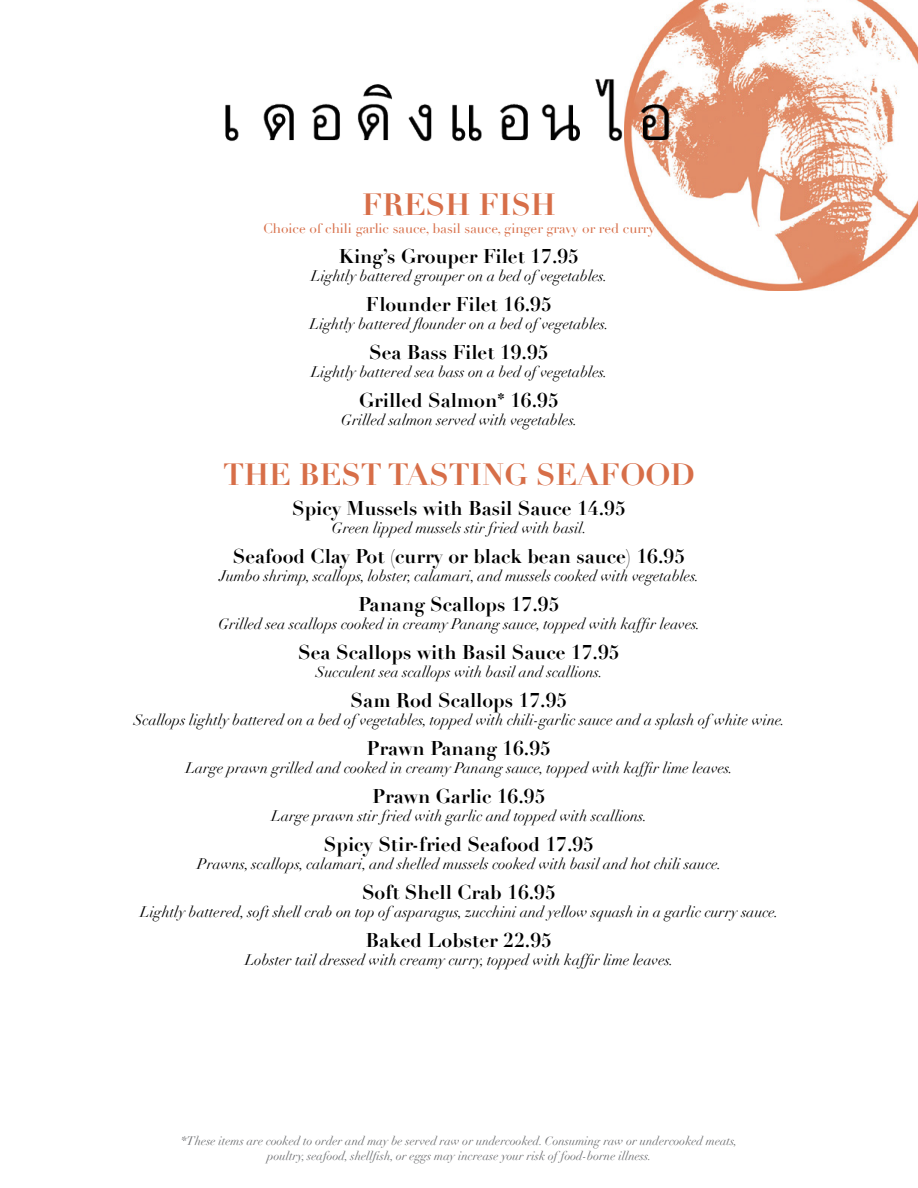
<style>
.page{position:relative;width:918px;height:1188px;background:#fff}
.page>*{position:absolute;margin:0;border:0;box-sizing:border-box;transform-origin:0 0}
.t1{font:700 30px "Didot";color:#d76e48}
.t2{font:700 19.5px "Didot";color:#000}
.t3{font:italic 15px "Didot";color:#000}
.t4{font:13.5px "Didot";color:#d76e48}
.t5{font:italic 12px/15px "Didot";color:#6d6e71;text-align:center}
</style>
<div class="page">
<img style="left:627px;top:0;width:291px;height:291px">
<img style="left:225px;top:77px;width:472px;height:85px">
<h1 class="t1" style="left:362px;top:186px;width:195px">FRESH FISH</h1>
<p class="t4" style="left:263px;top:220px;width:393px">Choice of chili garlic sauce, basil sauce, ginger gravy or red curry</p>
<h2 class="t2" style="left:339px;top:244px;width:242px">King’s Grouper Filet 17.95</h2>
<p class="t3" style="left:311px;top:267px;width:298px">Lightly battered grouper on a bed of vegetables.</p>
<h2 class="t2" style="left:366px;top:292px;width:188px">Flounder Filet 16.95</h2>
<p class="t3" style="left:310px;top:315px;width:300px">Lightly battered flounder on a bed of vegetables.</p>
<h2 class="t2" style="left:369px;top:340px;width:181px">Sea Bass Filet 19.95</h2>
<p class="t3" style="left:311px;top:363px;width:298px">Lightly battered sea bass on a bed of vegetables.</p>
<h2 class="t2" style="left:359px;top:388px;width:201px">Grilled Salmon<sup>*</sup> 16.95</h2>
<p class="t3" style="left:341px;top:411px;width:238px">Grilled salmon served with vegetables.</p>
<h1 class="t1" style="left:223px;top:456px;width:473px">THE BEST TASTING SEAFOOD</h1>
<h2 class="t2" style="left:292px;top:496px;width:335px">Spicy Mussels with Basil Sauce 14.95</h2>
<p class="t3" style="left:332px;top:519px;width:256px">Green lipped mussels stir fried with basil.</p>
<h2 class="t2" style="left:233px;top:544px;width:454px">Seafood Clay Pot (curry or black bean sauce) 16.95</h2>
<p class="t3" style="left:220px;top:567px;width:481px">Jumbo shrimp, scallops, lobster, calamari, and mussels cooked with vegetables.</p>
<h2 class="t2" style="left:358px;top:592px;width:203px">Panang Scallops 17.95</h2>
<p class="t3" style="left:218px;top:615px;width:484px">Grilled sea scallops cooked in creamy Panang sauce, topped with kaffir leaves.</p>
<h2 class="t2" style="left:298px;top:640px;width:323px">Sea Scallops with Basil Sauce 17.95</h2>
<p class="t3" style="left:316px;top:663px;width:288px">Succulent sea scallops with basil and scallions.</p>
<h2 class="t2" style="left:351px;top:688px;width:218px">Sam Rod Scallops 17.95</h2>
<p class="t3" style="left:134px;top:711px;width:653px">Scallops lightly battered on a bed of vegetables, topped with chili-garlic sauce and a splash of white wine.</p>
<h2 class="t2" style="left:367px;top:736px;width:186px">Prawn Panang 16.95</h2>
<p class="t3" style="left:186px;top:759px;width:549px">Large prawn grilled and cooked in creamy Panang sauce, topped with kaffir lime leaves.</p>
<h2 class="t2" style="left:372px;top:784px;width:175px">Prawn Garlic 16.95</h2>
<p class="t3" style="left:272px;top:807px;width:377px">Large prawn stir fried with garlic and topped with scallions.</p>
<h2 class="t2" style="left:324px;top:832px;width:272px">Spicy Stir-fried Seafood 17.95</h2>
<p class="t3" style="left:197px;top:855px;width:526px">Prawns, scallops, calamari, and shelled mussels cooked with basil and hot chili sauce.</p>
<h2 class="t2" style="left:362px;top:880px;width:195px">Soft Shell Crab 16.95</h2>
<p class="t3" style="left:140px;top:903px;width:640px">Lightly battered, soft shell crab on top of asparagus, zucchini and yellow squash in a garlic curry sauce.</p>
<h2 class="t2" style="left:366px;top:928px;width:188px">Baked Lobster 22.95</h2>
<p class="t3" style="left:245px;top:951px;width:430px">Lobster tail dressed with creamy curry, topped with kaffir lime leaves.</p>
<p class="t5" style="left:181px;top:1134px;width:557px">*These items are cooked to order and may be served raw or undercooked. Consuming raw or undercooked meats, poultry, seafood, shellfish, or eggs may increase your risk of food-borne illness.</p>
</div>
